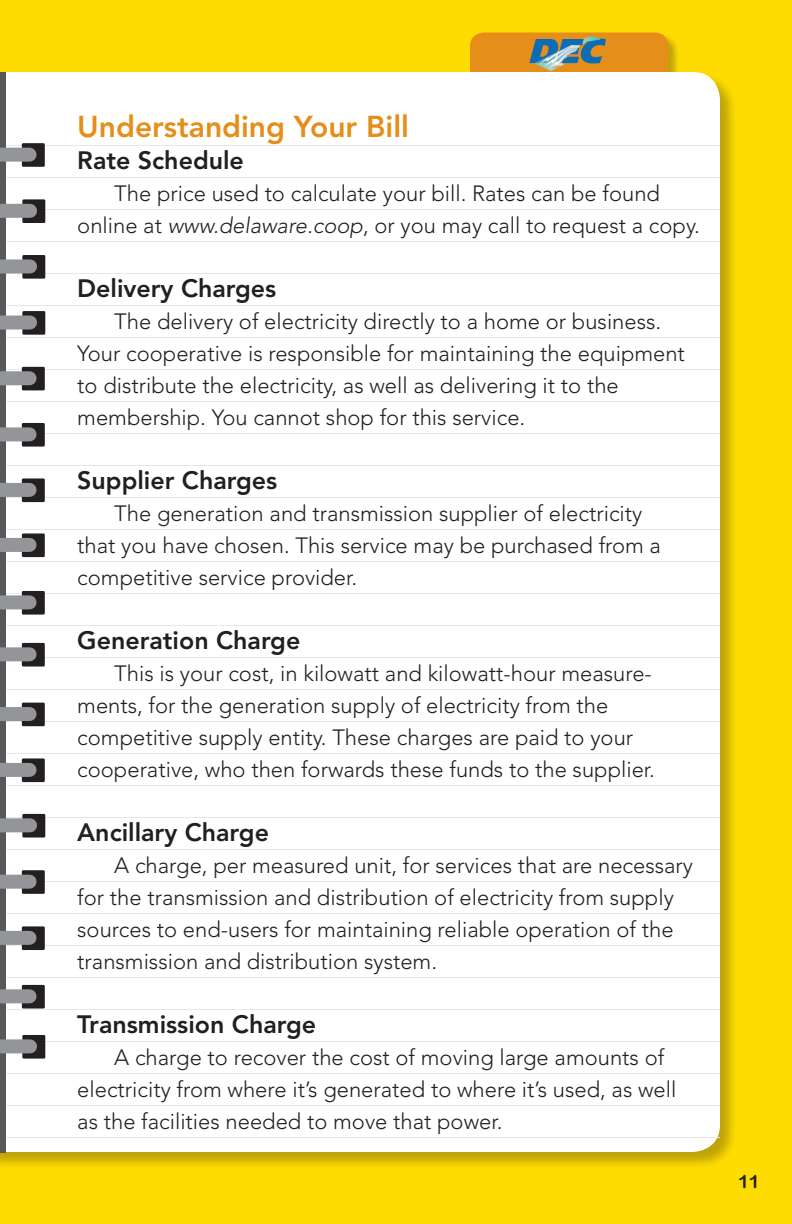
<style>
.page{position:relative;width:792px;height:1224px;background:#ffdc01}
.page>*{position:absolute;margin:0;border:0;box-sizing:border-box;transform-origin:0 0}
.t1{font:800 30px "Avenir";color:#e58e19}
.t2{font:800 25px "Avenir";color:#231f20}
.t3{font:300 22px/32px "Avenir";color:#231f20}
.t4{font:18.4px "Arial Rounded MT Bold";color:#231f20}
.s1{font-style:italic}
</style>
<div class="page">
<div style="left:0;top:71px;width:738px;height:1099px;background:#231f20;opacity:.3"></div>
<div style="left:5px;top:72px;width:715px;height:1080px;background:#fff"></div>
<hr style="left:0;top:145px;width:720px;height:1px;background:#e6e7e9">
<hr style="left:0;top:177px;width:720px;height:1px;background:#e6e7e9">
<hr style="left:0;top:209px;width:720px;height:1px;background:#e6e7e9">
<hr style="left:0;top:241px;width:720px;height:1px;background:#e6e7e9">
<hr style="left:0;top:273px;width:720px;height:1px;background:#e6e7e9">
<hr style="left:0;top:305px;width:720px;height:1px;background:#e6e7e9">
<hr style="left:0;top:337px;width:720px;height:1px;background:#e6e7e9">
<hr style="left:0;top:369px;width:720px;height:1px;background:#e6e7e9">
<hr style="left:0;top:401px;width:720px;height:1px;background:#e6e7e9">
<hr style="left:0;top:433px;width:720px;height:1px;background:#e6e7e9">
<hr style="left:0;top:465px;width:720px;height:1px;background:#e6e7e9">
<hr style="left:0;top:497px;width:720px;height:1px;background:#e6e7e9">
<hr style="left:0;top:529px;width:720px;height:1px;background:#e6e7e9">
<hr style="left:0;top:561px;width:720px;height:1px;background:#e6e7e9">
<hr style="left:0;top:593px;width:720px;height:1px;background:#e6e7e9">
<hr style="left:0;top:625px;width:720px;height:1px;background:#e6e7e9">
<hr style="left:0;top:657px;width:720px;height:1px;background:#e6e7e9">
<hr style="left:0;top:689px;width:720px;height:1px;background:#e6e7e9">
<hr style="left:0;top:721px;width:720px;height:1px;background:#e6e7e9">
<hr style="left:0;top:753px;width:720px;height:1px;background:#e6e7e9">
<hr style="left:0;top:785px;width:720px;height:1px;background:#e6e7e9">
<hr style="left:0;top:817px;width:720px;height:1px;background:#e6e7e9">
<hr style="left:0;top:849px;width:720px;height:1px;background:#e6e7e9">
<hr style="left:0;top:881px;width:720px;height:1px;background:#e6e7e9">
<hr style="left:0;top:913px;width:720px;height:1px;background:#e6e7e9">
<hr style="left:0;top:945px;width:720px;height:1px;background:#e6e7e9">
<hr style="left:0;top:977px;width:720px;height:1px;background:#e6e7e9">
<hr style="left:0;top:1009px;width:720px;height:1px;background:#e6e7e9">
<hr style="left:0;top:1041px;width:720px;height:1px;background:#e6e7e9">
<hr style="left:0;top:1073px;width:720px;height:1px;background:#e6e7e9">
<hr style="left:0;top:1105px;width:720px;height:1px;background:#e6e7e9">
<hr style="left:0;top:1137px;width:720px;height:1px;background:#e6e7e9">
<div style="left:469px;top:32px;width:211px;height:80px;background:#231f20;opacity:.3"></div>
<div style="left:470px;top:32px;width:198px;height:68px;background:#e58e19;border-radius:14px"></div>
<div style="left:440px;top:72px;width:243px;height:45px;background:#fff"></div>
<div style="left:0;top:72px;width:5px;height:1080px;background:#57585a"></div>
<svg style="left:22px;top:143px;width:23px;height:24px"></svg>
<div style="left:0;top:148px;width:30px;height:14px;background:#939598"></div>
<svg style="left:22px;top:199px;width:23px;height:24px"></svg>
<div style="left:0;top:204px;width:30px;height:14px;background:#939598"></div>
<svg style="left:22px;top:255px;width:23px;height:24px"></svg>
<div style="left:0;top:259px;width:30px;height:14px;background:#939598"></div>
<svg style="left:22px;top:311px;width:23px;height:24px"></svg>
<div style="left:0;top:316px;width:30px;height:14px;background:#939598"></div>
<svg style="left:22px;top:367px;width:23px;height:23px"></svg>
<div style="left:0;top:371px;width:30px;height:14px;background:#939598"></div>
<svg style="left:22px;top:423px;width:23px;height:24px"></svg>
<div style="left:0;top:427px;width:30px;height:14px;background:#939598"></div>
<svg style="left:22px;top:478px;width:23px;height:24px"></svg>
<div style="left:0;top:483px;width:30px;height:14px;background:#939598"></div>
<svg style="left:22px;top:533px;width:23px;height:24px"></svg>
<div style="left:0;top:538px;width:30px;height:14px;background:#939598"></div>
<svg style="left:22px;top:591px;width:23px;height:24px"></svg>
<div style="left:0;top:595px;width:30px;height:14px;background:#939598"></div>
<svg style="left:22px;top:643px;width:23px;height:24px"></svg>
<div style="left:0;top:647px;width:30px;height:14px;background:#939598"></div>
<svg style="left:22px;top:703px;width:23px;height:23px"></svg>
<div style="left:0;top:707px;width:30px;height:14px;background:#939598"></div>
<svg style="left:22px;top:758px;width:23px;height:24px"></svg>
<div style="left:0;top:763px;width:30px;height:14px;background:#939598"></div>
<svg style="left:22px;top:814px;width:23px;height:24px"></svg>
<div style="left:0;top:818px;width:30px;height:14px;background:#939598"></div>
<svg style="left:22px;top:870px;width:23px;height:24px"></svg>
<div style="left:0;top:875px;width:30px;height:14px;background:#939598"></div>
<svg style="left:22px;top:926px;width:23px;height:24px"></svg>
<div style="left:0;top:931px;width:30px;height:14px;background:#939598"></div>
<svg style="left:22px;top:985px;width:23px;height:24px"></svg>
<div style="left:0;top:989px;width:30px;height:14px;background:#939598"></div>
<svg style="left:22px;top:1035px;width:23px;height:24px"></svg>
<div style="left:0;top:1039px;width:30px;height:14px;background:#939598"></div>
<svg style="left:529px;top:36px;width:77px;height:35px"></svg>
<p class="t1" style="left:77px;top:109px;width:333px">Understanding Your Bill</p>
<p class="t2" style="left:77px;top:146px;width:168px">Rate Schedule</p>
<p class="t3" style="left:77px;top:178px;width:624px;text-align:center">The price used to calculate your bill. Rates can be found<br>online at <span class="s1">www.delaware.coop</span>, or you may call to request a copy.</p>
<p class="t2" style="left:77px;top:274px;width:201px">Delivery Charges</p>
<p class="t3" style="left:77px;top:306px;width:609px;text-indent:37px">The delivery of electricity directly to a home or business.<br>Your cooperative is responsible for maintaining the equipment to distribute the electricity, as well as delivering it to the membership. You cannot shop for this service.</p>
<p class="t2" style="left:77px;top:466px;width:202px">Supplier Charges</p>
<p class="t3" style="left:77px;top:498px;width:585px;text-indent:37px">The generation and transmission supplier of electricity that you have chosen. This service may be purchased from a competitive service provider.</p>
<p class="t2" style="left:77px;top:626px;width:225px">Generation Charge</p>
<p class="t3" style="left:77px;top:658px;width:579px;text-indent:37px">This is your cost, in kilowatt and kilowatt-hour measure&shy;ments, for the generation supply of electricity from the competitive supply entity. These charges are paid to your cooperative, who then forwards these funds to the supplier.</p>
<p class="t2" style="left:77px;top:818px;width:193px">Ancillary Charge</p>
<p class="t3" style="left:77px;top:850px;width:617px;text-indent:37px">A charge, per measured unit, for services that are necessary for the transmission and distribution of electricity from supply sources to end-users for maintaining reliable operation of the transmission and distribution system.</p>
<p class="t2" style="left:77px;top:1010px;width:240px">Transmission Charge</p>
<p class="t3" style="left:77px;top:1042px;width:601px;text-indent:37px">A charge to recover the cost of moving large amounts of electricity from where it’s generated to where it’s used, as well as the facilities needed to move that power.</p>
<p class="t4" style="left:738px;top:1170px;width:23px">11</p>
</div>
